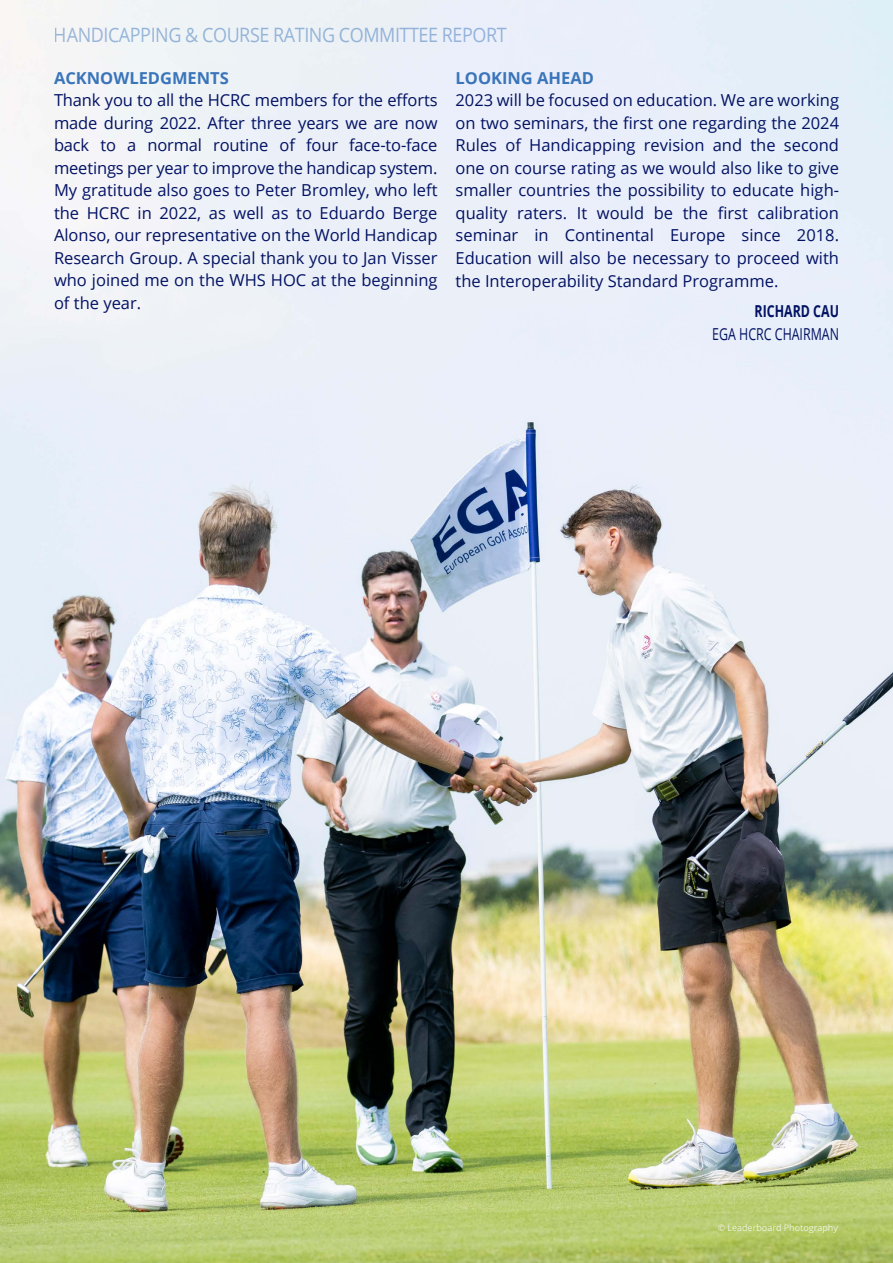
<style>
.page{position:relative;width:893px;height:1263px;background:#fff}
.page>*{position:absolute;margin:0;border:0;box-sizing:border-box;transform-origin:0 0}
.t1{font:19.8px "Open Sans";letter-spacing:-.025em;color:#3a75ba;scale:.91 1}
.t2{font:16.5px/22.5px "Open Sans";color:#021263;text-align:justify}
.t3{font:700 16.5px "Open Sans";color:#3a75ba}
.t4{font:16.5px "Open Sans";color:#021263;scale:.75 1}
.t5{font:700 16.5px "Open Sans";color:#021263;scale:.75 1}
.t6{font:9px "Open Sans";color:#fff}
</style>
<div class="page">
<img style="left:0;top:0;width:893px;height:1263px">
<p class="t1" style="left:54px;top:21px;width:499px">HANDICAPPING &amp; COURSE RATING COMMITTEE REPORT</p>
<p class="t3" style="left:54px;top:66px;width:176px">ACKNOWLEDGMENTS</p>
<p class="t2" style="left:54px;top:89px;width:385px">Thank you to all the HCRC members for the efforts made during 2022. After three years we are now back to a normal routine of four face-to-face meetings per year to improve the handicap system.<br>My gratitude also goes to Peter Bromley, who left the HCRC in 2022, as well as to Eduardo Berge Alonso, our representative on the World Handicap Research Group. A special thank you to Jan Visser who joined me on the WHS HOC at the beginning of the year.</p>
<p class="t3" style="left:456px;top:66px;width:140px">LOOKING AHEAD</p>
<p class="t2" style="left:456px;top:89px;width:385px">2023 will be focused on education. We are working on two seminars, the first one regarding the 2024<br>Rules of Handicapping revision and the second one on course rating as we would also like to give smaller countries the possibility to educate high&shy;quality raters. It would be the first calibration seminar in Continental Europe since 2018.<br>Education will also be necessary to proceed with the Interoperability Standard Programme.</p>
<p class="t5" style="left:755px;top:300px;width:114px">RICHARD CAU</p>
<p class="t4" style="left:712px;top:323px;width:171px">EGA HCRC CHAIRMAN</p>
<p class="t6" style="left:718px;top:1221px;width:122px">© Leaderboard Photography</p>
</div>
